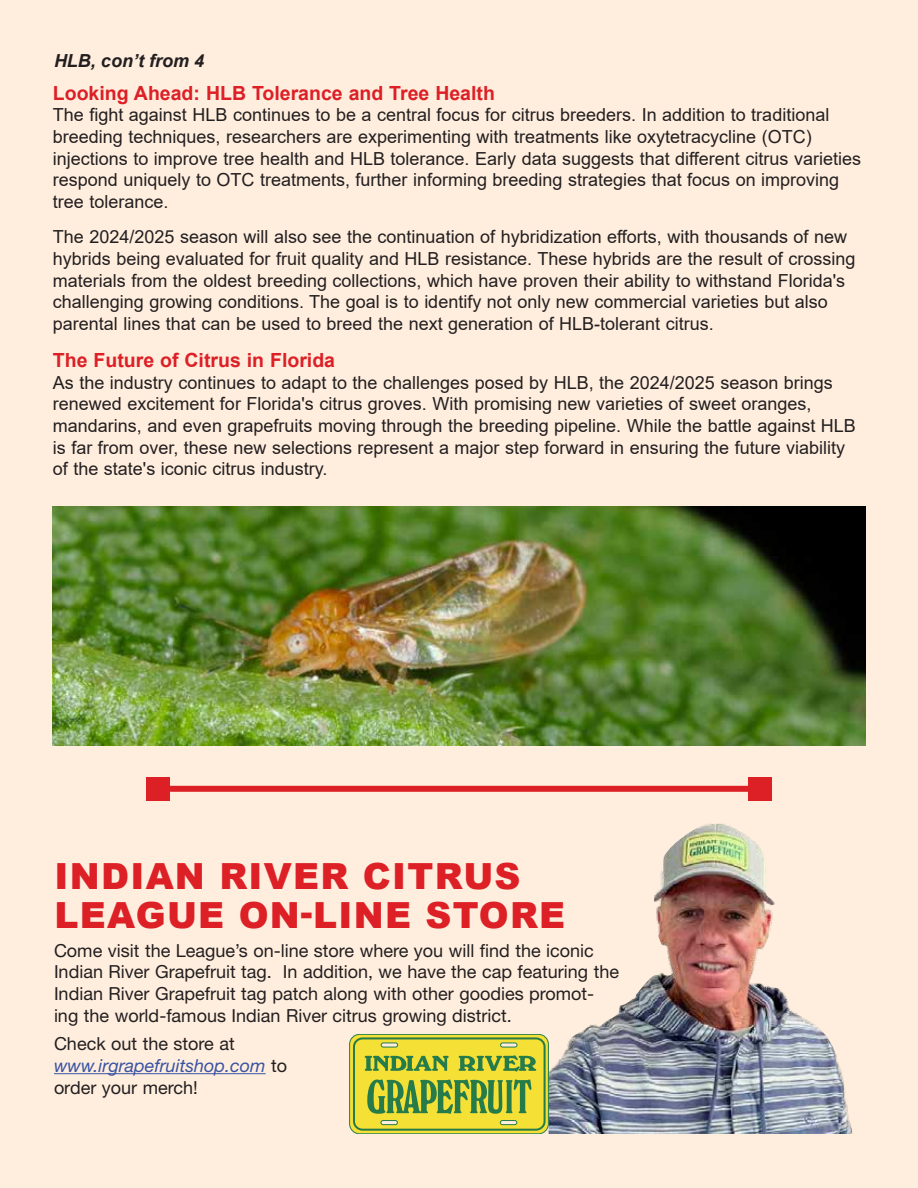
<style>
.page{position:relative;width:918px;height:1188px;background:#ffeede}
.page>*{position:absolute;margin:0;border:0;box-sizing:border-box;transform-origin:0 0}
.t1{font:900 36px/39.6px "Arial";letter-spacing:.035em;color:#dd1f26}
.t2{font:700 19.5px "Arial";color:#dd1f26}
.t3{font:18px/21.8px "Arial";color:#231f20}
.t4{font:18px/21.8px "Helvetica Neue";color:#231f20}
.t5{font:italic 700 18px "Arial";color:#231f20}
.s1{font-style:italic;color:#3953a4}
</style>
<div class="page">
<hr style="left:54px;top:1073px;width:212px;height:1px;background:#3953a4">
<div style="left:158px;top:786px;width:602px;height:6px;background:#dd1f26"></div>
<div style="left:146px;top:777px;width:24px;height:24px;background:#dd1f26"></div>
<div style="left:748px;top:777px;width:24px;height:24px;background:#dd1f26"></div>
<img style="left:549px;top:824px;width:304px;height:310px">
<svg style="left:349px;top:1034px;width:200px;height:100px"></svg>
<img style="left:52px;top:507px;width:814px;height:239px">
<p class="t5" style="left:54px;top:49px;width:152px">HLB, con’t from 4</p>
<p class="t2" style="left:53px;top:79px;width:444px">Looking Ahead: HLB Tolerance and Tree Health</p>
<p class="t3" style="left:53px;top:104px;width:810px">The fight against HLB continues to be a central focus for citrus breeders. In addition to traditional breeding techniques, researchers are experimenting with treatments like oxytetracycline (OTC) injections to improve tree health and HLB tolerance. Early data suggests that different citrus varieties respond uniquely to OTC treatments, further informing breeding strategies that focus on improving tree tolerance.</p>
<p class="t3" style="left:53px;top:226px;width:804px">The 2024/2025 season will also see the continuation of hybridization efforts, with thousands of new hybrids being evaluated for fruit quality and HLB resistance. These hybrids are the result of crossing materials from the oldest breeding collections, which have proven their ability to withstand Florida's challenging growing conditions. The goal is to identify not only new commercial varieties but also parental lines that can be used to breed the next generation of HLB-tolerant citrus.</p>
<p class="t2" style="left:53px;top:346px;width:284px">The Future of Citrus in Florida</p>
<p class="t3" style="left:53px;top:371px;width:804px">As the industry continues to adapt to the challenges posed by HLB, the 2024/2025 season brings renewed excitement for Florida's citrus groves. With promising new varieties of sweet oranges, mandarins, and even grapefruits moving through the breeding pipeline. While the battle against HLB is far from over, these new selections represent a major step forward in ensuring the future viability of the state's iconic citrus industry.</p>
<h1 class="t1" style="left:55px;top:855px;width:512px">INDIAN RIVER CITRUS<br>LEAGUE ON-LINE STORE</h1>
<p class="t4" style="left:54px;top:939px;width:567px">Come visit the League’s on-line store where you will find the iconic Indian River Grapefruit tag. In addition, we have the cap featuring the Indian River Grapefruit tag patch along with other goodies promot&shy;ing the world-famous Indian River citrus growing district.</p>
<p class="t4" style="left:54px;top:1033px;width:235px">Check out the store at <span class="s1">www.irgrapefruitshop.com</span> to order your merch!</p>
</div>
